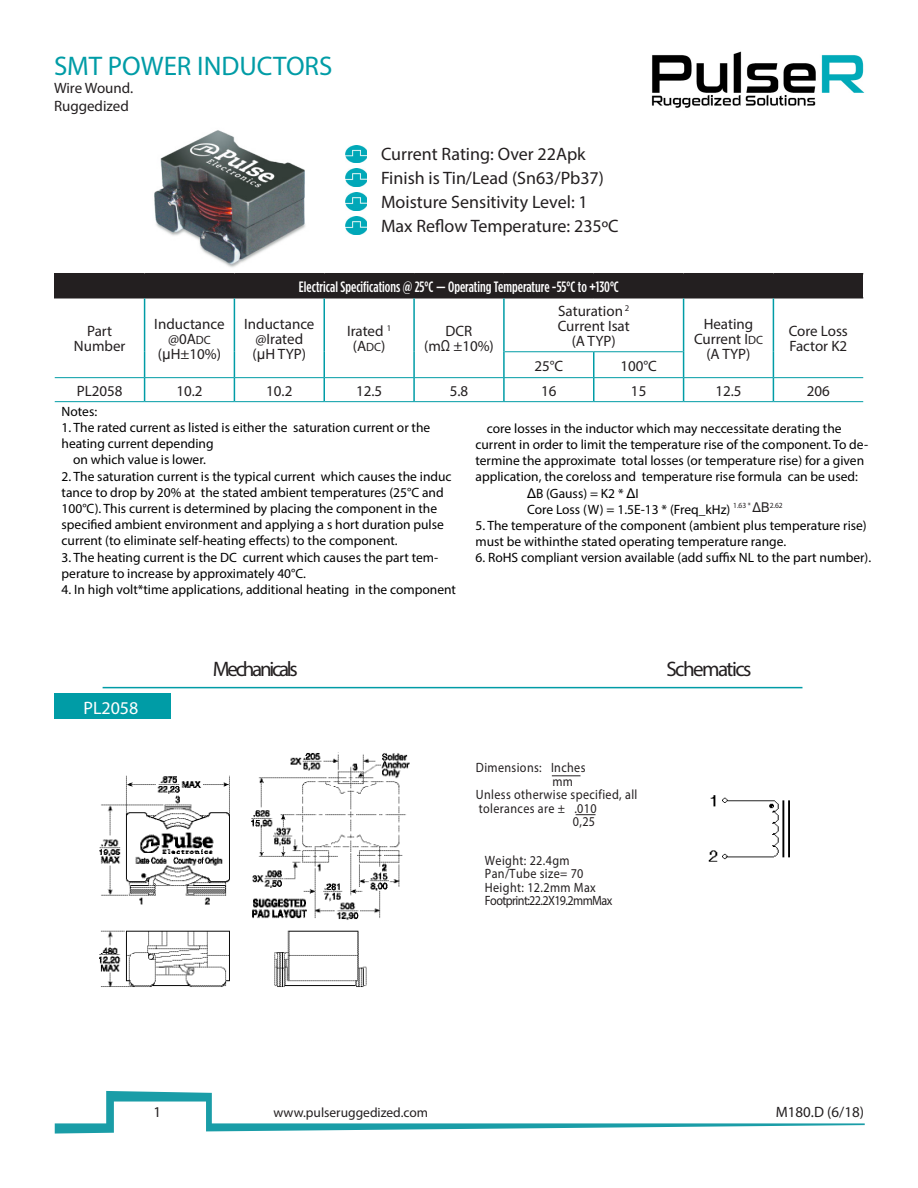
<style>
.page{position:relative;width:918px;height:1188px;background:#fff}
.page>*{position:absolute;margin:0;border:0;box-sizing:border-box;transform-origin:0 0}
.t1{font:27px "Myriad Pro";color:#009ca6}
.t2{font:21px "Myriad Pro";letter-spacing:-.105em;color:#231f20}
.t3{font:21px "Myriad Pro";letter-spacing:-.075em;color:#231f20}
.t4{font:18px/24px "Myriad Pro";color:#231f20}
.t5{font:18px "Myriad Pro";color:#fff}
.t6{font:15px/15px "Myriad Pro";color:#231f20;text-align:center}
.t7{font:500 15px "Gotham Condensed";color:#fff}
.t8{font:13.5px/16.2px "Myriad Pro";color:#000}
.t9{font:13.5px/13.5px "Myriad Pro";letter-spacing:.03em;color:#231f20;scale:.9 1}
.t10{font:13.5px/13.5px "Myriad Pro";letter-spacing:-.05em;color:#231f20;scale:.9 1}
.t11{font:13.5px "Myriad Pro";color:#231f20}
.s1{font-size:12px}
.s2{font-family:"Arial Narrow"}
.s3{font-family:"Arial"}
.s4{font-family:"Arial";color:#231f20}
</style>
<div class="page">
<svg style="left:55px;top:1091px;width:810px;height:43px"></svg>
<img style="left:651px;top:51px;width:214px;height:57px">
<img style="left:99px;top:753px;width:311px;height:234px">
<img style="left:154px;top:130px;width:151px;height:138px">
<img style="left:345px;top:145px;width:22px;height:18px">
<img style="left:345px;top:193px;width:22px;height:17px">
<img style="left:345px;top:216px;width:22px;height:18px">
<img style="left:345px;top:169px;width:22px;height:18px">
<div style="left:55px;top:274px;width:808px;height:24px;background:#231f20"></div>
<hr style="left:54px;top:273px;width:91px;height:1px;background:#231f20">
<hr style="left:54px;top:275px;width:2px;height:22px;background:#231f20">
<hr style="left:145px;top:273px;width:89px;height:1px;background:#231f20">
<hr style="left:234px;top:273px;width:90px;height:1px;background:#231f20">
<hr style="left:324px;top:273px;width:90px;height:1px;background:#231f20">
<hr style="left:414px;top:273px;width:90px;height:1px;background:#231f20">
<hr style="left:504px;top:273px;width:90px;height:1px;background:#231f20">
<hr style="left:594px;top:273px;width:90px;height:1px;background:#231f20">
<hr style="left:684px;top:273px;width:89px;height:1px;background:#231f20">
<hr style="left:773px;top:273px;width:90px;height:1px;background:#231f20">
<hr style="left:54px;top:297px;width:91px;height:2px;background:#231f20">
<hr style="left:145px;top:297px;width:89px;height:2px;background:#231f20">
<hr style="left:234px;top:297px;width:90px;height:2px;background:#231f20">
<hr style="left:324px;top:297px;width:90px;height:2px;background:#231f20">
<hr style="left:414px;top:297px;width:90px;height:2px;background:#231f20">
<hr style="left:684px;top:297px;width:89px;height:2px;background:#231f20">
<hr style="left:773px;top:297px;width:90px;height:2px;background:#231f20">
<hr style="left:144px;top:299px;width:1px;height:53px;background:#009ca6">
<hr style="left:234px;top:299px;width:1px;height:53px;background:#009ca6">
<hr style="left:324px;top:299px;width:1px;height:53px;background:#009ca6">
<hr style="left:413px;top:299px;width:2px;height:53px;background:#009ca6">
<hr style="left:773px;top:299px;width:1px;height:53px;background:#009ca6">
<hr style="left:413px;top:352px;width:2px;height:25px;background:#009ca6">
<hr style="left:503px;top:352px;width:2px;height:25px;background:#009ca6">
<svg style="left:144px;top:352px;width:1px;height:49px"></svg>
<svg style="left:234px;top:352px;width:1px;height:49px"></svg>
<svg style="left:324px;top:352px;width:1px;height:49px"></svg>
<hr style="left:413px;top:378px;width:2px;height:23px;background:#009ca6">
<hr style="left:503px;top:378px;width:2px;height:23px;background:#009ca6">
<svg style="left:593px;top:352px;width:1px;height:49px"></svg>
<svg style="left:683px;top:352px;width:1px;height:49px"></svg>
<svg style="left:773px;top:352px;width:1px;height:49px"></svg>
<hr style="left:55px;top:377px;width:90px;height:1px;background:#009ca6">
<hr style="left:145px;top:377px;width:89px;height:1px;background:#009ca6">
<hr style="left:234px;top:377px;width:90px;height:1px;background:#009ca6">
<hr style="left:324px;top:377px;width:90px;height:1px;background:#009ca6">
<hr style="left:414px;top:377px;width:90px;height:1px;background:#009ca6">
<hr style="left:504px;top:377px;width:90px;height:1px;background:#009ca6">
<hr style="left:594px;top:377px;width:90px;height:1px;background:#009ca6">
<hr style="left:684px;top:377px;width:89px;height:1px;background:#009ca6">
<hr style="left:773px;top:377px;width:90px;height:1px;background:#009ca6">
<hr style="left:55px;top:401px;width:90px;height:1px;background:#009ca6">
<hr style="left:145px;top:401px;width:89px;height:1px;background:#009ca6">
<hr style="left:234px;top:401px;width:90px;height:1px;background:#009ca6">
<hr style="left:324px;top:401px;width:90px;height:1px;background:#009ca6">
<hr style="left:414px;top:401px;width:90px;height:1px;background:#009ca6">
<hr style="left:504px;top:401px;width:90px;height:1px;background:#009ca6">
<hr style="left:594px;top:401px;width:90px;height:1px;background:#009ca6">
<hr style="left:684px;top:401px;width:89px;height:1px;background:#009ca6">
<hr style="left:773px;top:401px;width:90px;height:1px;background:#009ca6">
<hr style="left:504px;top:297px;width:90px;height:2px;background:#231f20">
<hr style="left:594px;top:297px;width:90px;height:2px;background:#231f20">
<hr style="left:503px;top:299px;width:2px;height:53px;background:#009ca6">
<hr style="left:683px;top:299px;width:1px;height:53px;background:#009ca6">
<hr style="left:505px;top:351px;width:89px;height:1px;background:#009ca6">
<hr style="left:594px;top:351px;width:89px;height:1px;background:#009ca6">
<div style="left:54px;top:693px;width:116px;height:26px;background:#009ca6"></div>
<hr style="left:103px;top:687px;width:699px;height:1px;background:#009ca6">
<img style="left:708px;top:795px;width:81px;height:67px">
<svg style="left:552px;top:775px;width:29px;height:1px"></svg>
<svg style="left:576px;top:814px;width:20px;height:1px"></svg>
<h1 class="t1" style="left:54px;top:49px;width:280px">SMT POWER INDUCTORS</h1>
<p class="t6" style="left:54px;top:79px;width:81px;line-height:18px;text-align:left">Wire Wound.<br>Ruggedized</p>
<p class="t4" style="left:381px;top:142px;width:206px">Current Rating: Over 22Apk</p>
<p class="t4" style="left:381px;top:166px;width:224px">Finish is Tin/Lead (Sn63/Pb37)</p>
<p class="t4" style="left:381px;top:190px;width:239px">Moisture Sensitivity Level: 1<br>Max Reflow Temperature: 235ºC</p>
<p class="t6" style="left:74px;top:323px;width:53px">Part<br>Number</p>
<p class="t6" style="left:154px;top:316px;width:72px">Inductance</p>
<p class="t6" style="left:168px;top:331px;width:44px">@0A<span class="s1">DC</span></p>
<p class="t6" style="left:158px;top:346px;width:65px">(<span class="s2">µ</span>H±10%)</p>
<p class="t7" style="left:299px;top:278px;width:322px">Electrical Specifications @ 25°C — Operating Temperature -55°C to +130°C</p>
<p class="t6" style="left:244px;top:316px;width:72px">Inductance</p>
<p class="t6" style="left:256px;top:331px;width:49px">@Irated</p>
<p class="t6" style="left:253px;top:346px;width:55px">(<span class="s2">µ</span>H TYP)</p>
<p class="t6" style="left:347px;top:323px;width:46px">Irated <sup>1</sup></p>
<p class="t6" style="left:353px;top:338px;width:34px">(A<span class="s1">DC</span>)</p>
<p class="t6" style="left:446px;top:323px;width:28px">DCR</p>
<p class="t6" style="left:424px;top:338px;width:71px">(m<span class="s2">Ω</span> ±10%)</p>
<p class="t6" style="left:558px;top:303px;width:74px">Saturation <sup>2<br></sup>Current Isat (A TYP)</p>
<p class="t6" style="left:534px;top:358px;width:30px">25°C</p>
<p class="t6" style="left:620px;top:358px;width:38px">100°C</p>
<p class="t6" style="left:694px;top:316px;width:70px">Heating<br>Current I<span class="s1">DC</span></p>
<p class="t6" style="left:707px;top:346px;width:45px">(A TYP)</p>
<p class="t6" style="left:789px;top:323px;width:61px;text-align:left">Core Loss<br>Factor K2</p>
<p class="t6" style="left:77px;top:383px;width:47px">PL2058</p>
<p class="t6" style="left:176px;top:383px;width:28px">10.2</p>
<p class="t6" style="left:266px;top:383px;width:28px">10.2</p>
<p class="t6" style="left:356px;top:383px;width:28px">12.5</p>
<p class="t6" style="left:450px;top:383px;width:20px">5.8</p>
<p class="t6" style="left:541px;top:383px;width:17px">16</p>
<p class="t6" style="left:631px;top:383px;width:17px">15</p>
<p class="t6" style="left:715px;top:383px;width:28px">12.5</p>
<p class="t6" style="left:807px;top:383px;width:25px">206</p>
<p class="t8" style="left:62px;top:403px;width:37px">Notes:</p>
<p class="t8" style="left:62px;top:419px;width:370px">1. The rated current as listed is either the saturation current or the heating current depending</p>
<p class="t8" style="left:73px;top:452px;width:134px">on which value is lower.</p>
<p class="t8" style="left:62px;top:468px;width:392px">2. The saturation current is the typical current which causes the induc tance to drop by 20% at the stated ambient temperatures (25°C and 100°C). This current is determined by placing the component in the specified ambient environment and applying a s hort duration pulse current (to eliminate self-heating effects) to the component.</p>
<p class="t8" style="left:62px;top:549px;width:378px">3. The heating current is the DC current which causes the part tem&shy;perature to increase by approximately 40°C.</p>
<p class="t8" style="left:62px;top:581px;width:396px">4. In high volt*time applications, additional heating in the component</p>
<p class="t8" style="left:476px;top:420px;width:394px;text-indent:11px">core losses in the inductor which may neccessitate derating the current in order to limit the temperature rise of the component. To de&shy;termine the approximate total losses (or temperature rise) for a given application, the coreloss and temperature rise formula can be used:</p>
<p class="t8" style="left:527px;top:485px;width:113px"><span class="s3">Δ</span>B (Gauss) = K2 * <span class="s3">Δ</span>I</p>
<p class="t8" style="left:527px;top:501px;width:257px">Core Loss (W) = 1.5E-13 * (Freq_kHz) <sup>1.63</sup> <sup>*</sup> <span class="s4">ΔB</span><sup>2.62</sup></p>
<p class="t8" style="left:476px;top:517px;width:393px">5. The temperature of the component (ambient plus temperature rise) must be withinthe stated operating temperature range.</p>
<p class="t8" style="left:476px;top:550px;width:397px">6. RoHS compliant version available (add suffix NL to the part number).</p>
<p class="t5" style="left:83px;top:697px;width:57px">PL2058</p>
<p class="t2" style="left:213px;top:656px;width:87px">Mechanicals</p>
<p class="t3" style="left:666px;top:656px;width:87px">Schematics</p>
<p class="t9" style="left:552px;top:761px;width:38px;text-indent:-76px">Dimensions: Inches mm</p>
<p class="t9" style="left:476px;top:788px;width:181px">Unless otherwise specified, all</p>
<p class="t9" style="left:479px;top:801px;width:132px">tolerances are ± .010</p>
<p class="t9" style="left:573px;top:815px;width:26px">0,25</p>
<p class="t9" style="left:485px;top:853px;width:96px">Weight: 22.4gm</p>
<p class="t9" style="left:485px;top:867px;width:111px">Pan/Tube size= 70</p>
<p class="t10" style="left:485px;top:880px;width:143px">Height: 12.2mm Max<br>Footprint: 22.2 X 19.2mm Max</p>
<p class="t6" style="left:153px;top:1105px;width:9px">1</p>
<p class="t11" style="left:274px;top:1104px;width:156px">www.pulseruggedized.com</p>
<p class="t6" style="left:776px;top:1104px;width:90px">M180.D (6/18)</p>
</div>
